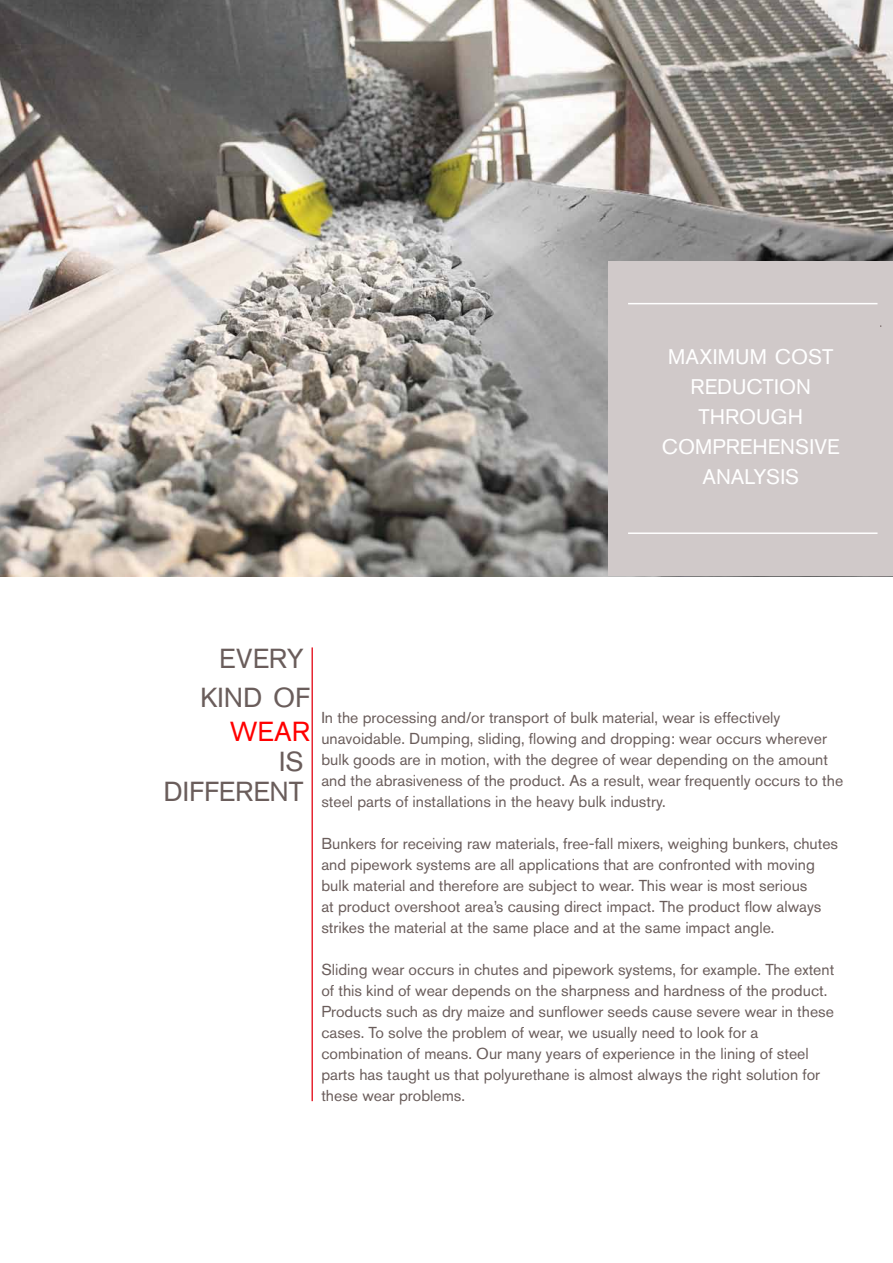
<style>
.page{position:relative;width:893px;height:1263px;background:#fff}
.page>*{position:absolute;margin:0;border:0;box-sizing:border-box;transform-origin:0 0}
.t1{font:27.3px/39px "Akzidenz Grotesk BQ";color:#6a5d5b;text-align:center}
.t2{font:27.3px "Akzidenz Grotesk BQ";color:#f00}
.t3{font:21px/30px "Akzidenz Grotesk BQ";letter-spacing:.005em;color:#fff;text-align:center}
.t4{font:15.75px/21px "Akzidenz Grotesk BQ";color:#6a5d5b}
</style>
<div class="page">
<img style="left:0;top:0;width:893px;height:576px">
<hr style="left:311px;top:647px;width:2px;height:454px;background:#e62733">
<div style="left:609px;top:262px;width:284px;height:314px;background:#d0c9c9"></div>
<hr style="left:628px;top:303px;width:249px;height:1px;background:#fff">
<hr style="left:628px;top:532px;width:249px;height:2px;background:#fff">
<h2 class="t3" style="left:662px;top:341px;width:179px">MAXIMUM COST<br>REDUCTION<br>THROUGH<br>COMPREHENSIVE<br>ANALYSIS</h2>
<h1 class="t1" style="left:200px;top:639px;width:111px">EVERY<br>KIND OF</h1>
<h1 class="t2" style="left:230px;top:715px;width:82px">WEAR</h1>
<h1 class="t1" style="left:163px;top:746px;width:142px;line-height:30px;text-align:right">IS<br>DIFFERENT</h1>
<p class="t4" style="left:321px;top:707px;width:523px">In the processing and/or transport of bulk material, wear is effectively unavoidable. Dumping, sliding, flowing and dropping: wear occurs wherever bulk goods are in motion, with the degree of wear depending on the amount and the abrasiveness of the product. As a result, wear frequently occurs to the steel parts of installations in the heavy bulk industry.</p>
<p class="t4" style="left:321px;top:833px;width:518px">Bunkers for receiving raw materials, free-fall mixers, weighing bunkers, chutes and pipework systems are all applications that are confronted with moving bulk material and therefore are subject to wear. This wear is most serious<br>at product overshoot area’s causing direct impact. The product flow always strikes the material at the same place and at the same impact angle.</p>
<p class="t4" style="left:321px;top:959px;width:514px">Sliding wear occurs in chutes and pipework systems, for example. The extent of this kind of wear depends on the sharpness and hardness of the product.<br>Products such as dry maize and sunflower seeds cause severe wear in these cases. To solve the problem of wear, we usually need to look for a combination of means. Our many years of experience in the lining of steel parts has taught us that polyurethane is almost always the right solution for these wear problems.</p>
</div>
